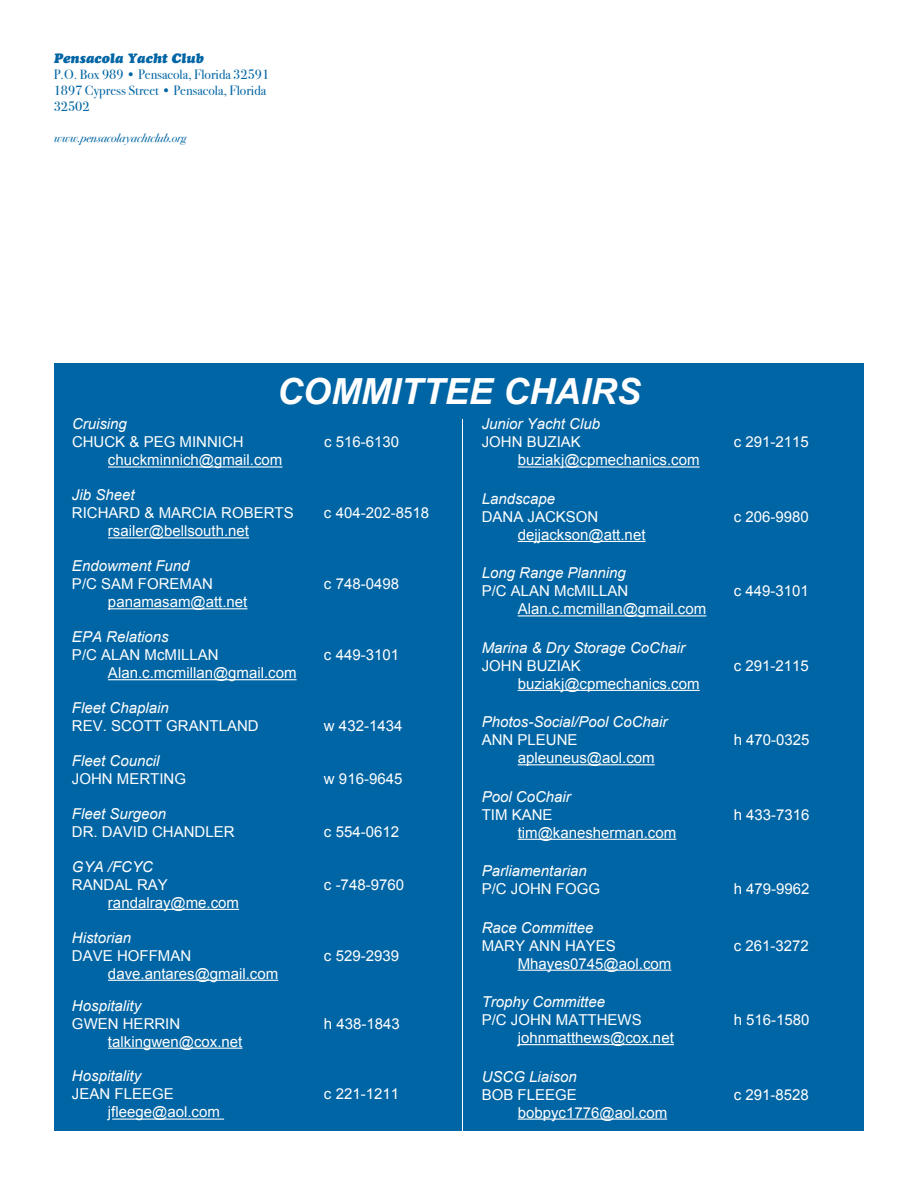
<style>
.page{position:relative;width:918px;height:1188px;background:#fff}
.page>*{position:absolute;margin:0;border:0;box-sizing:border-box;transform-origin:0 0}
.t1{font:italic 700 36px "Arial";color:#fff}
.t2{font:15px "Arial";color:#fff}
.t3{font:italic 15px "Arial";color:#fff}
.t4{font:13.5px/16.2px "Bodoni Svty Two ITCTT Book";color:#0065a4}
.t5{font:italic 900 13.5px "Cooper";color:#0065a4}
.t6{font:12px "Bodoni Svty Two ITCTT Book Ita";color:#0065a4}
</style>
<div class="page">
<div style="left:54px;top:363px;width:810px;height:55px;background:#0065a4"></div>
<div style="left:54px;top:418px;width:408px;height:713px;background:#0065a4"></div>
<hr style="left:108px;top:466px;width:174px;height:2px;background:#fff">
<hr style="left:108px;top:537px;width:141px;height:1px;background:#fff">
<hr style="left:108px;top:608px;width:139px;height:1px;background:#fff">
<hr style="left:108px;top:679px;width:189px;height:1px;background:#fff">
<hr style="left:108px;top:909px;width:131px;height:1px;background:#fff">
<hr style="left:108px;top:980px;width:170px;height:1px;background:#fff">
<hr style="left:108px;top:1048px;width:134px;height:1px;background:#fff">
<hr style="left:112px;top:1119px;width:112px;height:1px;background:#fff">
<div style="left:464px;top:418px;width:400px;height:713px;background:#0065a4"></div>
<hr style="left:518px;top:466px;width:182px;height:2px;background:#fff">
<hr style="left:518px;top:541px;width:128px;height:1px;background:#fff">
<hr style="left:518px;top:615px;width:188px;height:1px;background:#fff">
<hr style="left:518px;top:690px;width:182px;height:1px;background:#fff">
<hr style="left:518px;top:764px;width:137px;height:1px;background:#fff">
<hr style="left:518px;top:839px;width:158px;height:1px;background:#fff">
<hr style="left:518px;top:970px;width:153px;height:1px;background:#fff">
<hr style="left:518px;top:1044px;width:156px;height:1px;background:#fff">
<hr style="left:518px;top:1119px;width:149px;height:1px;background:#fff">
<p class="t5" style="left:54px;top:50px;width:151px">Pensacola Yacht Club</p>
<p class="t4" style="left:54px;top:65px;width:217px">P.O. Box 989 • Pensacola, Florida 32591<br>1897 Cypress Street • Pensacola, Florida<br>32502</p>
<p class="t6" style="left:54px;top:127px;width:134px">www.pensacolayachtclub.org</p>
<h1 class="t1" style="left:277px;top:368px;width:365px">COMMITTEE CHAIRS</h1>
<p class="t3" style="left:72px;top:414px;width:57px">Cruising</p>
<p class="t2" style="left:72px;top:432px;width:173px">CHUCK &amp; PEG MINNICH</p>
<p class="t2" style="left:324px;top:432px;width:77px">c 516-6130</p>
<p class="t2" style="left:108px;top:450px;width:176px">chuckminnich@gmail.com</p>
<p class="t3" style="left:72px;top:485px;width:64px">Jib Sheet</p>
<p class="t2" style="left:72px;top:503px;width:223px">RICHARD &amp; MARCIA ROBERTS</p>
<p class="t2" style="left:324px;top:503px;width:107px">c 404-202-8518</p>
<p class="t2" style="left:108px;top:521px;width:143px">rsailer@bellsouth.net</p>
<p class="t3" style="left:72px;top:556px;width:119px">Endowment Fund</p>
<p class="t2" style="left:72px;top:574px;width:142px">P/C SAM FOREMAN</p>
<p class="t2" style="left:324px;top:574px;width:77px">c 748-0498</p>
<p class="t2" style="left:108px;top:592px;width:141px">panamasam@att.net</p>
<p class="t3" style="left:72px;top:627px;width:98px">EPA Relations</p>
<p class="t2" style="left:72px;top:645px;width:148px">P/C ALAN McMILLAN</p>
<p class="t2" style="left:324px;top:645px;width:77px">c 449-3101</p>
<p class="t2" style="left:108px;top:663px;width:190px">Alan.c.mcmillan@gmail.com</p>
<p class="t3" style="left:72px;top:698px;width:98px">Fleet Chaplain</p>
<p class="t2" style="left:72px;top:716px;width:188px">REV. SCOTT GRANTLAND</p>
<p class="t2" style="left:324px;top:716px;width:80px">w 432-1434</p>
<p class="t3" style="left:72px;top:751px;width:89px">Fleet Council</p>
<p class="t2" style="left:72px;top:769px;width:116px">JOHN MERTING</p>
<p class="t2" style="left:324px;top:769px;width:80px">w 916-9645</p>
<p class="t3" style="left:72px;top:804px;width:96px">Fleet Surgeon</p>
<p class="t2" style="left:72px;top:822px;width:164px">DR. DAVID CHANDLER</p>
<p class="t2" style="left:324px;top:822px;width:77px">c 554-0612</p>
<p class="t3" style="left:72px;top:857px;width:82px">GYA /FCYC</p>
<p class="t2" style="left:72px;top:875px;width:97px">RANDAL RAY</p>
<p class="t2" style="left:324px;top:875px;width:82px">c -748-9760</p>
<p class="t2" style="left:108px;top:893px;width:133px">randalray@me.com</p>
<p class="t3" style="left:72px;top:928px;width:61px">Historian</p>
<p class="t2" style="left:72px;top:946px;width:121px">DAVE HOFFMAN</p>
<p class="t2" style="left:324px;top:946px;width:77px">c 529-2939</p>
<p class="t2" style="left:108px;top:964px;width:172px">dave.antares@gmail.com</p>
<p class="t3" style="left:72px;top:996px;width:71px">Hospitality</p>
<p class="t2" style="left:72px;top:1013px;width:110px">GWEN HERRIN</p>
<p class="t2" style="left:324px;top:1013px;width:77px">h 438-1843</p>
<p class="t2" style="left:108px;top:1031px;width:136px">talkingwen@cox.net</p>
<p class="t3" style="left:72px;top:1067px;width:71px">Hospitality</p>
<p class="t2" style="left:72px;top:1084px;width:103px">JEAN FLEEGE</p>
<p class="t2" style="left:324px;top:1084px;width:77px">c 221-1211</p>
<p class="t2" style="left:108px;top:1102px;width:113px">jfleege@aol.com</p>
<p class="t3" style="left:482px;top:414px;width:120px">Junior Yacht Club</p>
<p class="t2" style="left:482px;top:432px;width:101px">JOHN BUZIAK</p>
<p class="t2" style="left:734px;top:432px;width:77px">c 291-2115</p>
<p class="t2" style="left:518px;top:450px;width:183px">buziakj@cpmechanics.com</p>
<p class="t3" style="left:482px;top:489px;width:75px">Landscape</p>
<p class="t2" style="left:482px;top:507px;width:118px">DANA JACKSON</p>
<p class="t2" style="left:734px;top:507px;width:77px">c 206-9980</p>
<p class="t2" style="left:518px;top:525px;width:129px">dejjackson@att.net</p>
<p class="t3" style="left:482px;top:563px;width:146px">Long Range Planning</p>
<p class="t2" style="left:482px;top:581px;width:148px">P/C ALAN McMILLAN</p>
<p class="t2" style="left:734px;top:581px;width:77px">c 449-3101</p>
<p class="t2" style="left:518px;top:599px;width:190px">Alan.c.mcmillan@gmail.com</p>
<p class="t3" style="left:482px;top:638px;width:205px">Marina &amp; Dry Storage CoChair</p>
<p class="t2" style="left:482px;top:656px;width:101px">JOHN BUZIAK</p>
<p class="t2" style="left:734px;top:656px;width:77px">c 291-2115</p>
<p class="t2" style="left:518px;top:674px;width:183px">buziakj@cpmechanics.com</p>
<p class="t3" style="left:482px;top:712px;width:187px">Photos-Social/Pool CoChair</p>
<p class="t2" style="left:482px;top:730px;width:97px">ANN PLEUNE</p>
<p class="t2" style="left:734px;top:730px;width:77px">h 470-0325</p>
<p class="t2" style="left:518px;top:748px;width:138px">apleuneus@aol.com</p>
<p class="t3" style="left:482px;top:787px;width:91px">Pool CoChair</p>
<p class="t2" style="left:482px;top:805px;width:72px">TIM KANE</p>
<p class="t2" style="left:734px;top:805px;width:77px">h 433-7316</p>
<p class="t2" style="left:518px;top:823px;width:160px">tim@kanesherman.com</p>
<p class="t3" style="left:482px;top:861px;width:107px">Parliamentarian</p>
<p class="t2" style="left:482px;top:879px;width:120px">P/C JOHN FOGG</p>
<p class="t2" style="left:734px;top:879px;width:77px">h 479-9962</p>
<p class="t3" style="left:482px;top:918px;width:113px">Race Committee</p>
<p class="t2" style="left:482px;top:936px;width:136px">MARY ANN HAYES</p>
<p class="t2" style="left:734px;top:936px;width:77px">c 261-3272</p>
<p class="t2" style="left:518px;top:954px;width:155px">Mhayes0745@aol.com</p>
<p class="t3" style="left:482px;top:992px;width:125px">Trophy Committee</p>
<p class="t2" style="left:482px;top:1010px;width:162px">P/C JOHN MATTHEWS</p>
<p class="t2" style="left:734px;top:1010px;width:77px">h 516-1580</p>
<p class="t2" style="left:518px;top:1028px;width:158px">johnmatthews@cox.net</p>
<p class="t3" style="left:482px;top:1067px;width:97px">USCG Liaison</p>
<p class="t2" style="left:482px;top:1084px;width:97px">BOB FLEEGE</p>
<p class="t2" style="left:734px;top:1084px;width:77px">c 291-8528</p>
<p class="t2" style="left:518px;top:1102px;width:151px">bobpyc1776@aol.com</p>
</div>
